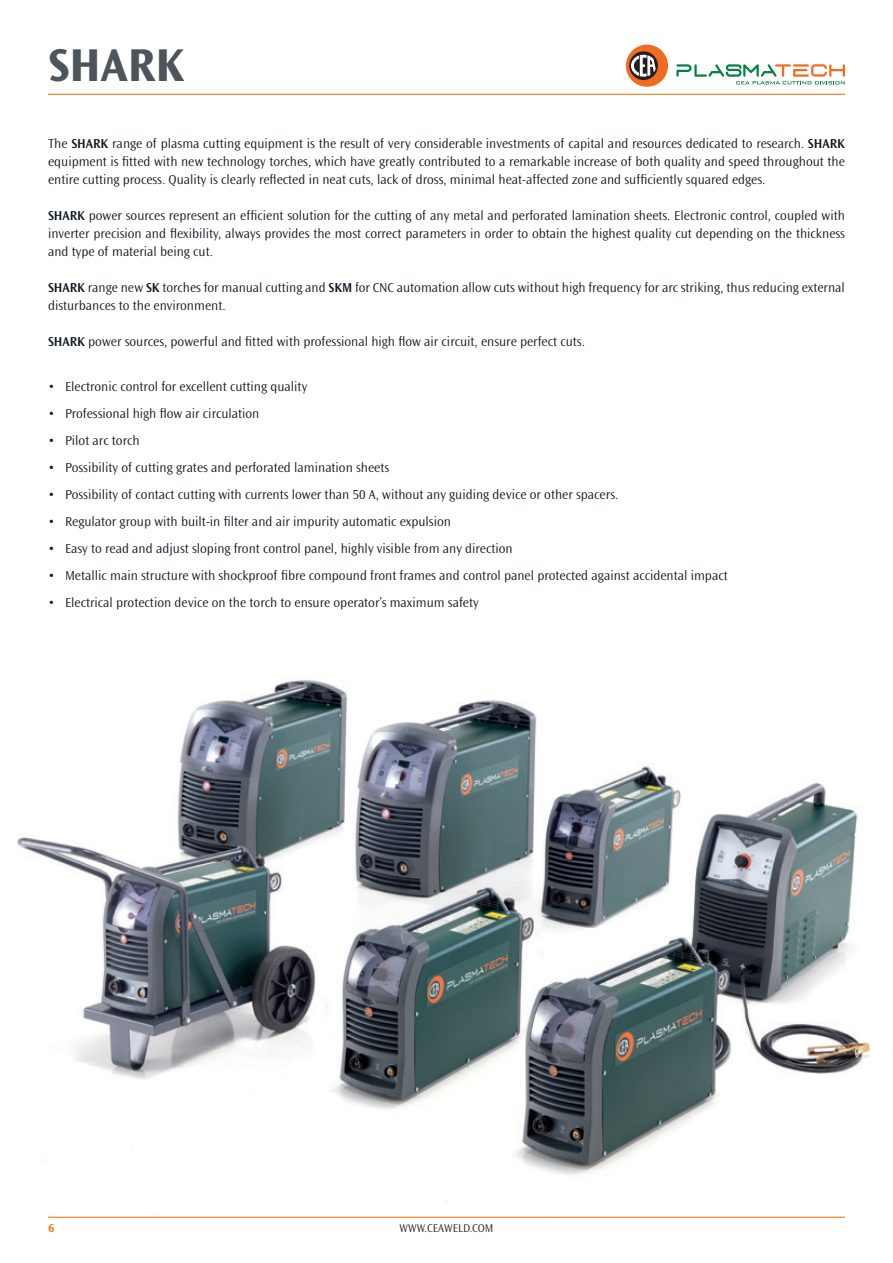
<style>
.page{position:relative;width:893px;height:1263px;background:#fff}
.page>*{position:absolute;margin:0;border:0;box-sizing:border-box;transform-origin:0 0}
.t1{font:700 48px "Ocean Sans Std";color:#4e545b}
.t2{font:300 13.5px/18px "Ocean Sans Std";color:#0d1720;text-align:justify}
.t3{font:700 12px "Ocean Sans Std";color:#f58220}
.t4{font:300 11.7px "Ocean Sans Std";color:#231f20}
.s1{font-weight:600}
</style>
<div class="page">
<img style="left:17px;top:676px;width:854px;height:526px">
<hr style="left:48px;top:94px;width:797px;height:1px;background:#f58220">
<hr style="left:48px;top:1216px;width:797px;height:2px;background:#f58220">
<svg style="left:676px;top:64px;width:169px;height:20px"></svg>
<div style="left:626px;top:45px;width:42px;height:42px;background:#f36a21;border-radius:50%"></div>
<svg style="left:629px;top:51px;width:29px;height:29px"></svg>
<svg style="left:631px;top:55px;width:25px;height:22px"></svg>
<h1 class="t1" style="left:48px;top:38px;width:138px">SHARK</h1>
<p class="t2" style="left:48px;top:135px;width:798px">The <span class="s1">SHARK</span> range of plasma cutting equipment is the result of very considerable investments of capital and resources dedicated to research. <span class="s1">SHARK </span>equipment is fitted with new technology torches, which have greatly contributed to a remarkable increase of both quality and speed throughout the entire cutting process. Quality is clearly reflected in neat cuts, lack of dross, minimal heat-affected zone and sufficiently squared edges.</p>
<p class="t2" style="left:48px;top:207px;width:798px"><span class="s1">SHARK</span> power sources represent an efficient solution for the cutting of any metal and perforated lamination sheets. Electronic control, coupled with inverter precision and flexibility, always provides the most correct parameters in order to obtain the highest quality cut depending on the thickness and type of material being cut.</p>
<p class="t2" style="left:48px;top:279px;width:798px"><span class="s1">SHARK</span> range new <span class="s1">SK</span> torches for manual cutting and <span class="s1">SKM</span> for CNC automation allow cuts without high frequency for arc striking, thus reducing external disturbances to the environment.</p>
<p class="t2" style="left:48px;top:333px;width:538px"><span class="s1">SHARK</span> power sources, powerful and fitted with professional high flow air circuit, ensure perfect cuts.</p>
<p class="t2" style="left:48px;top:378px;width:261px">• Electronic control for excellent cutting quality</p>
<p class="t2" style="left:48px;top:405px;width:213px">• Professional high flow air circulation</p>
<p class="t2" style="left:48px;top:432px;width:93px">• Pilot arc torch</p>
<p class="t2" style="left:48px;top:459px;width:343px">• Possibility of cutting grates and perforated lamination sheets</p>
<p class="t2" style="left:48px;top:486px;width:572px">• Possibility of contact cutting with currents lower than 50 A, without any guiding device or other spacers.</p>
<p class="t2" style="left:48px;top:513px;width:404px">• Regulator group with built-in filter and air impurity automatic expulsion</p>
<p class="t2" style="left:48px;top:540px;width:466px">• Easy to read and adjust sloping front control panel, highly visible from any direction</p>
<p class="t2" style="left:48px;top:567px;width:681px">• Metallic main structure with shockproof fibre compound front frames and control panel protected against accidental impact</p>
<p class="t2" style="left:48px;top:594px;width:432px">• Electrical protection device on the torch to ensure operator’s maximum safety</p>
<p class="t3" style="left:48px;top:1222px;width:8px">6</p>
<p class="t4" style="left:400px;top:1222px;width:95px">WWW.CEAWELD.COM</p>
</div>
